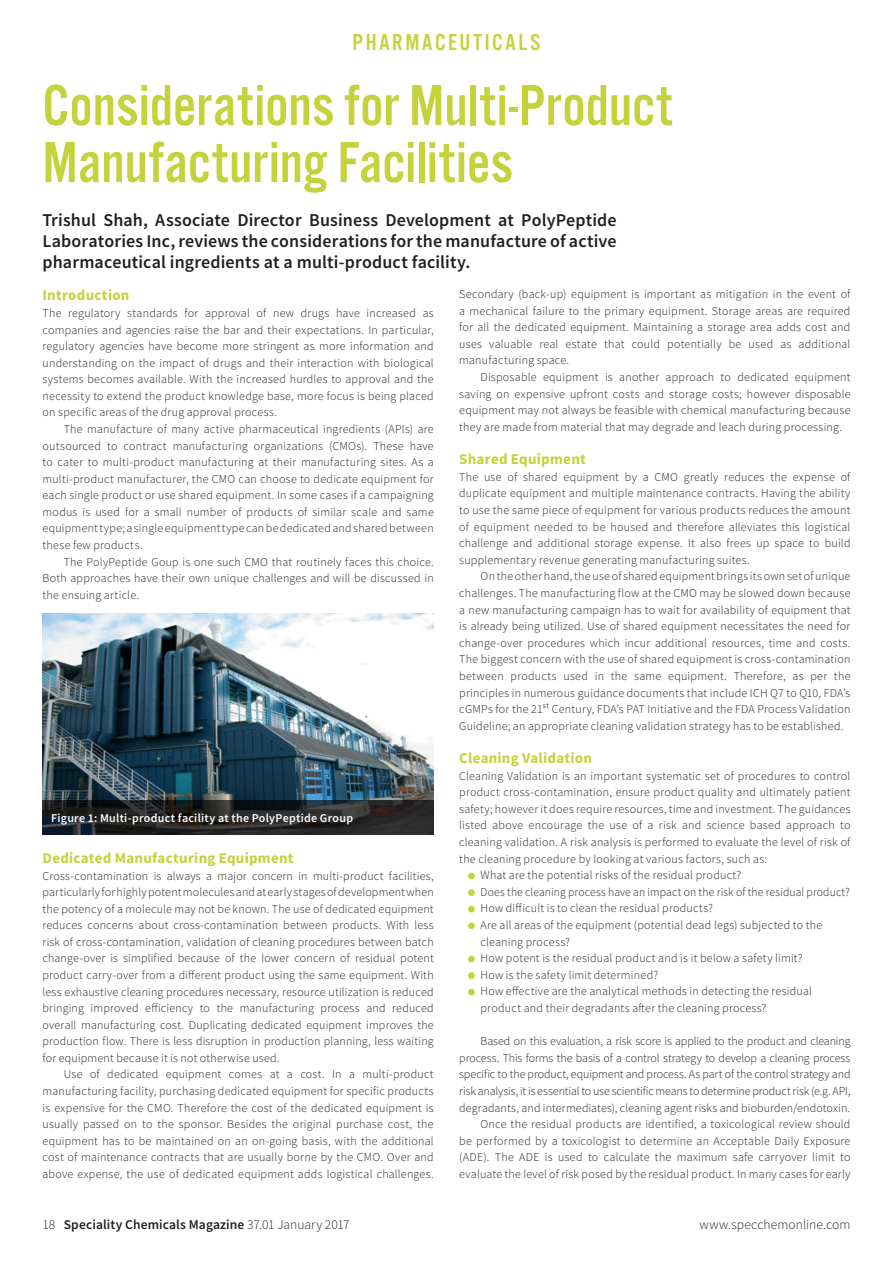
<style>
.page{position:relative;width:893px;height:1263px;background:#fff}
.page>*{position:absolute;margin:0;border:0;box-sizing:border-box;transform-origin:0 0}
.t1{font:60px/57px "Alternate Got No 3 D";letter-spacing:.005em;color:#c4d23c}
.t2{font:24px "Alternate Got No 3 D";letter-spacing:.1em;color:#c4d23c}
.t3{font:600 18px/21px "Source Sans Pro";letter-spacing:.005em;color:#231f20;text-align:justify}
.t4{font:700 15px "Source Sans Pro";letter-spacing:.015em;color:#c4d23c}
.t5{font:600 13.5px "Source Sans Pro";letter-spacing:.01em;color:#231f20}
.t6{font:300 13.5px "Source Sans Pro";letter-spacing:.01em;color:#231f20}
.t7{font:300 12px/16.5px "Source Sans Pro";letter-spacing:.02em;color:#231f20;text-align:justify}
.t8{font:600 12px "Source Sans Pro";letter-spacing:.025em;color:#fff}
.s1{font-weight:300}
</style>
<div class="page">
<svg style="left:468px;top:873px;width:7px;height:6px"></svg>
<svg style="left:468px;top:889px;width:7px;height:7px"></svg>
<svg style="left:468px;top:906px;width:7px;height:6px"></svg>
<svg style="left:468px;top:922px;width:7px;height:7px"></svg>
<svg style="left:468px;top:956px;width:7px;height:6px"></svg>
<svg style="left:468px;top:972px;width:7px;height:7px"></svg>
<svg style="left:468px;top:989px;width:7px;height:6px"></svg>
<img style="left:43px;top:613px;width:391px;height:187px">
<svg style="left:43px;top:800px;width:391px;height:34px;background:#232526"></svg>
<h2 class="t2" style="left:353px;top:29px;width:189px">PHARMACEUTICALS</h2>
<h1 class="t1" style="left:43px;top:78px;width:631px">Considerations for Multi-Product<br>Manufacturing Facilities</h1>
<h3 class="t3" style="left:43px;top:209px;width:576px">Trishul Shah, Associate Director Business Development at PolyPeptide Laboratories Inc, reviews the considerations for the manufacture of active pharmaceutical ingredients at a multi-product facility.</h3>
<p class="t4" style="left:43px;top:285px;width:89px">Introduction</p>
<p class="t7" style="left:43px;top:305px;width:393px">The regulatory standards for approval of new drugs have increased as companies and agencies raise the bar and their expectations. In particular, regulatory agencies have become more stringent as more information and understanding on the impact of drugs and their interaction with biological systems becomes available. With the increased hurdles to approval and the necessity to extend the product knowledge base, more focus is being placed on specific areas of the drug approval process.</p>
<p class="t7" style="left:43px;top:421px;width:393px;text-indent:21px">The manufacture of many active pharmaceutical ingredients (APIs) are outsourced to contract manufacturing organizations (CMOs). These have to cater to multi-product manufacturing at their manufacturing sites. As a multi-product manufacturer, the CMO can choose to dedicate equipment for each single product or use shared equipment. In some cases if a campaigning modus is used for a small number of products of similar scale and same equipment type; a single equipment type can be dedicated and shared between these few products.</p>
<p class="t7" style="left:43px;top:553px;width:393px;text-indent:21px">The PolyPeptide Goup is one such CMO that routinely faces this choice.<br>Both approaches have their own unique challenges and will be discussed in the ensuing article.</p>
<p class="t7" style="left:459px;top:286px;width:393px">Secondary (back-up) equipment is important as mitigation in the event of a mechanical failure to the primary equipment. Storage areas are required for all the dedicated equipment. Maintaining a storage area adds cost and uses valuable real estate that could potentially be used as additional manufacturing space.</p>
<p class="t7" style="left:459px;top:369px;width:393px;text-indent:21px">Disposable equipment is another approach to dedicated equipment saving on expensive upfront costs and storage costs; however disposable equipment may not always be feasible with chemical manufacturing because they are made from material that may degrade and leach during processing.</p>
<p class="t4" style="left:459px;top:449px;width:128px">Shared Equipment</p>
<p class="t7" style="left:459px;top:468px;width:393px">The use of shared equipment by a CMO greatly reduces the expense of duplicate equipment and multiple maintenance contracts. Having the ability to use the same piece of equipment for various products reduces the amount of equipment needed to be housed and therefore alleviates this logistical challenge and additional storage expense. It also frees up space to build supplementary revenue generating manufacturing suites.</p>
<p class="t7" style="left:459px;top:568px;width:393px;text-indent:21px">On the other hand, the use of shared equipment brings its own set of unique challenges. The manufacturing flow at the CMO may be slowed down because a new manufacturing campaign has to wait for availability of equipment that is already being utilized. Use of shared equipment necessitates the need for change-over procedures which incur additional resources, time and costs.<br>The biggest concern with the use of shared equipment is cross-contamination between products used in the same equipment. Therefore, as per the principles in numerous guidance documents that include ICH Q7 to Q10, FDA’s cGMPs for the 21st Century, FDA’s PAT Initiative and the FDA Process Validation Guideline; an appropriate cleaning validation strategy has to be established.</p>
<p class="t4" style="left:459px;top:748px;width:134px">Cleaning Validation</p>
<p class="t7" style="left:459px;top:767px;width:393px">Cleaning Validation is an important systematic set of procedures to control</p>
<p class="t7" style="left:459px;top:784px;width:393px">product cross-contamination, ensure product quality and ultimately patient</p>
<p class="t7" style="left:459px;top:800px;width:393px">safety; however it does require resources, time and investment. The guidances</p>
<p class="t7" style="left:459px;top:817px;width:393px">listed above encourage the use of a risk and science based approach to</p>
<p class="t7" style="left:459px;top:834px;width:393px">cleaning validation. A risk analysis is performed to evaluate the level of risk of</p>
<p class="t7" style="left:459px;top:850px;width:309px">the cleaning procedure by looking at various factors, such as:</p>
<p class="t7" style="left:480px;top:867px;width:262px">What are the potential risks of the residual product?</p>
<p class="t7" style="left:480px;top:883px;width:371px">Does the cleaning process have an impact on the risk of the residual product?</p>
<p class="t7" style="left:480px;top:900px;width:234px">How difficult is to clean the residual products?</p>
<p class="t7" style="left:480px;top:917px;width:343px">Are all areas of the equipment (potential dead legs) subjected to the</p>
<p class="t7" style="left:480px;top:933px;width:91px">cleaning process?</p>
<p class="t7" style="left:480px;top:950px;width:324px">How potent is the residual product and is it below a safety limit?</p>
<p class="t7" style="left:480px;top:966px;width:179px">How is the safety limit determined?</p>
<p class="t7" style="left:480px;top:983px;width:333px">How effective are the analytical methods in detecting the residual</p>
<p class="t7" style="left:480px;top:1000px;width:287px">product and their degradants after the cleaning process?</p>
<p class="t7" style="left:459px;top:1033px;width:393px;text-align:right">Based on this evaluation, a risk score is applied to the product and cleaning process. This forms the basis of a control strategy to develop a cleaning process specific to the product, equipment and process. As part of the control strategy and risk analysis, it is essential to use scientific means to determine product risk (e.g. API, degradants, and intermediates), cleaning agent risks and bioburden/endotoxin.<br>Once the residual products are identified, a toxicological review should<br>be performed by a toxicologist to determine an Acceptable Daily Exposure (ADE). The ADE is used to calculate the maximum safe carryover limit to evaluate the level of risk posed by the residual product. In many cases for early</p>
<p class="t8" style="left:51px;top:810px;width:304px">Figure 1: Multi-product facility at the PolyPeptide Group</p>
<p class="t4" style="left:43px;top:848px;width:253px">Dedicated Manufacturing Equipment</p>
<p class="t7" style="left:43px;top:867px;width:393px">Cross-contamination is always a major concern in multi-product facilities, particularly for highly potent molecules and at early stages of development when the potency of a molecule may not be known. The use of dedicated equipment reduces concerns about cross-contamination between products. With less risk of cross-contamination, validation of cleaning procedures between batch change-over is simplified because of the lower concern of residual potent product carry-over from a different product using the same equipment. With less exhaustive cleaning procedures necessary, resource utilization is reduced bringing improved efficiency to the manufacturing process and reduced overall manufacturing cost. Duplicating dedicated equipment improves the production flow. There is less disruption in production planning, less waiting for equipment because it is not otherwise used.</p>
<p class="t7" style="left:43px;top:1066px;width:393px;text-indent:21px">Use of dedicated equipment comes at a cost. In a multi-product manufacturing facility, purchasing dedicated equipment for specific products is expensive for the CMO. Therefore the cost of the dedicated equipment is usually passed on to the sponsor. Besides the original purchase cost, the equipment has to be maintained on an on-going basis, with the additional cost of maintenance contracts that are usually borne by the CMO. Over and above expense, the use of dedicated equipment adds logistical challenges.</p>
<p class="t5" style="left:43px;top:1215px;width:309px"><span class="s1">18</span> Speciality Chemicals Magazine <span class="s1">37.01 January 2017</span></p>
<p class="t6" style="left:700px;top:1216px;width:152px">www.specchemonline.com</p>
</div>
